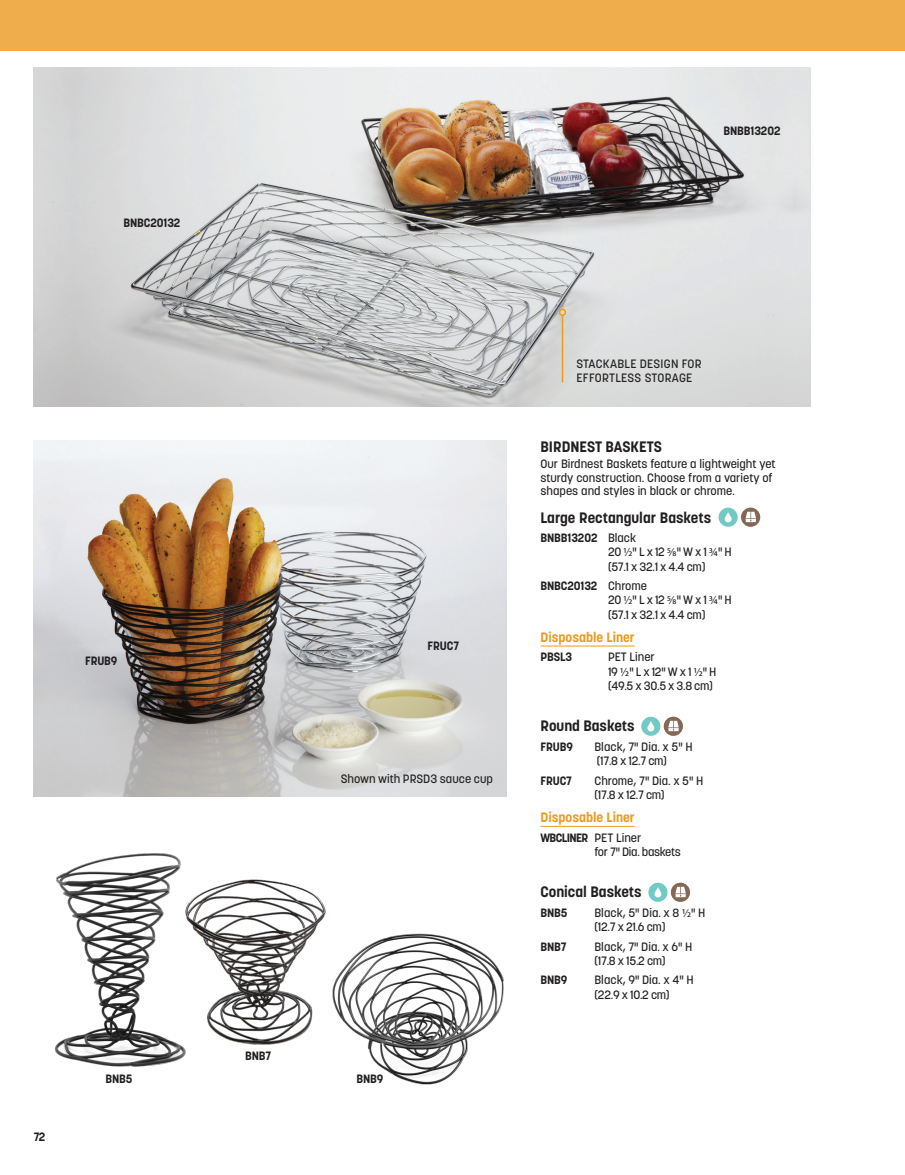
<style>
.page{position:relative;width:905px;height:1175px;background:#fff}
.page>*{position:absolute;margin:0;border:0;box-sizing:border-box;transform-origin:0 0}
.product-family{font:700 15px "Korolev";color:#231f20}
.product-name{font:700 15px "Korolev";color:#231f20}
.product-name-2{font:700 13.5px "Korolev";color:#eb9b1f}
.marketing-descriptio{font:500 12px/13.5px "Korolev";color:#231f20}
.line-2-indent_2{font:500 12px "Korolev";letter-spacing:-.025em;color:#231f20}
.line-1-indent_1{font:500 12px "Korolev";color:#231f20}
.line-2-indent_1{font:500 12px "Korolev";letter-spacing:-.025em;color:#231f20}
.line-1-indent_1-2{font:700 12px "Korolev";letter-spacing:-.01em;color:#231f20}
.marketing-descriptio-2{font:500 12px/14.2px "Korolev";letter-spacing:.025em;color:#231f20}
.line-1-indent_2{font:700 12px "Korolev";letter-spacing:-.01em;color:#231f20}
.line-1-indent_1-3{font:700 12px "Korolev";letter-spacing:-.05em;color:#231f20}
.line-1-indent_2-2{font:500 12px "Korolev";color:#231f20}
.s1{font-weight:500}
.s2{font-family:"Myriad Pro";font-weight:400}
</style>
<div class="page">
<img style="left:34px;top:68px;width:776px;height:339px">
<img style="left:54px;top:853px;width:127px;height:214px">
<img style="left:34px;top:440px;width:472px;height:356px">
<img style="left:179px;top:863px;width:147px;height:197px">
<img style="left:306px;top:918px;width:198px;height:167px">
<div style="left:0;top:0;width:904px;height:51px;background:#f0ad4c"></div>
<hr style="left:561px;top:309px;width:2px;height:73px;background:#eb9b1f">
<div style="left:559px;top:309px;width:7px;height:7px;border:2px solid #eb9b1f;border-radius:50%"></div>
<hr style="left:540px;top:645px;width:94px;height:1px;background:#eb9b1f">
<hr style="left:540px;top:826px;width:94px;height:1px;background:#eb9b1f">
<svg style="left:741px;top:507px;width:19px;height:20px"></svg>
<svg style="left:745px;top:512px;width:11px;height:10px"></svg>
<div style="left:718px;top:507px;width:19px;height:20px;background:#72cac5;border-radius:50%"></div>
<svg style="left:724px;top:512px;width:7px;height:11px"></svg>
<svg style="left:663px;top:716px;width:20px;height:20px"></svg>
<svg style="left:668px;top:720px;width:10px;height:11px"></svg>
<div style="left:641px;top:716px;width:19px;height:20px;background:#72cac5;border-radius:50%"></div>
<svg style="left:647px;top:721px;width:7px;height:10px"></svg>
<svg style="left:670px;top:882px;width:20px;height:20px"></svg>
<svg style="left:675px;top:886px;width:11px;height:11px"></svg>
<div style="left:648px;top:882px;width:19px;height:19px;background:#72cac5;border-radius:50%"></div>
<svg style="left:654px;top:887px;width:7px;height:10px"></svg>
<p class="line-1-indent_1-2" style="left:123px;top:215px;width:58px">BNBC20132</p>
<p class="line-1-indent_1-2" style="left:723px;top:123px;width:59px">BNBB13202</p>
<p class="line-1-indent_1-2" style="left:85px;top:653px;width:34px">FRUB9</p>
<p class="line-1-indent_1-2" style="left:427px;top:638px;width:33px">FRUC7</p>
<p class="marketing-descriptio" style="left:341px;top:772px;width:154px">Shown with PRSD3 sauce cup</p>
<p class="line-1-indent_1-2" style="left:34px;top:1129px;width:13px">72</p>
<p class="line-1-indent_1-2" style="left:245px;top:1048px;width:28px">BNB7</p>
<p class="line-1-indent_1-2" style="left:105px;top:1071px;width:29px">BNB5</p>
<p class="line-1-indent_1-2" style="left:356px;top:1071px;width:28px">BNB9</p>
<p class="marketing-descriptio-2" style="left:576px;top:357px;width:127px">STACKABLE DESIGN FOR<br>EFFORTLESS STORAGE</p>
<p class="product-family" style="left:540px;top:437px;width:123px">BIRDNEST BASKETS</p>
<p class="marketing-descriptio" style="left:540px;top:457px;width:237px">Our Birdnest Baskets feature a lightweight yet sturdy construction. Choose from a variety of shapes and styles in black or chrome.</p>
<p class="product-name" style="left:540px;top:508px;width:172px">Large Rectangular Baskets</p>
<p class="line-1-indent_2" style="left:540px;top:530px;width:97px">BNBB13202 <span class="s1">Black</span></p>
<p class="line-2-indent_2" style="left:608px;top:544px;width:125px">20 <span class="s2">1/2</span>" L x 12 <span class="s2">5/8</span>" W x 1 <span class="s2">3/4</span>" H</p>
<p class="line-2-indent_2" style="left:608px;top:559px;width:99px">(57.1 x 32.1 x 4.4 cm)</p>
<p class="line-1-indent_2" style="left:540px;top:578px;width:108px">BNBC20132 <span class="s1">Chrome</span></p>
<p class="line-2-indent_2" style="left:608px;top:592px;width:125px">20 <span class="s2">1/2</span>" L x 12 <span class="s2">5/8</span>" W x 1 <span class="s2">3/4</span>" H</p>
<p class="line-2-indent_2" style="left:608px;top:607px;width:99px">(57.1 x 32.1 x 4.4 cm)</p>
<p class="product-name-2" style="left:540px;top:628px;width:96px">Disposable Liner</p>
<p class="line-1-indent_2" style="left:540px;top:649px;width:33px">PBSL3</p>
<p class="line-1-indent_2-2" style="left:608px;top:649px;width:48px">PET Liner</p>
<p class="line-2-indent_2" style="left:608px;top:664px;width:110px">19 <span class="s2">1/2</span>" L x 12" W x 1 <span class="s2">1/2</span>" H</p>
<p class="line-2-indent_2" style="left:608px;top:678px;width:106px">(49.5 x 30.5 x 3.8 cm)</p>
<p class="product-family" style="left:540px;top:716px;width:96px">Round Baskets</p>
<p class="line-1-indent_1-2" style="left:540px;top:739px;width:34px">FRUB9</p>
<p class="line-1-indent_1" style="left:594px;top:739px;width:100px">Black, 7" Dia. x 5" H</p>
<p class="line-2-indent_1" style="left:597px;top:753px;width:72px">(17.8 x 12.7 cm)</p>
<p class="line-1-indent_1-2" style="left:540px;top:773px;width:33px">FRUC7</p>
<p class="line-1-indent_1" style="left:594px;top:773px;width:110px">Chrome, 7" Dia. x 5" H</p>
<p class="line-2-indent_1" style="left:594px;top:787px;width:72px">(17.8 x 12.7 cm)</p>
<p class="product-name-2" style="left:540px;top:809px;width:96px">Disposable Liner</p>
<p class="line-1-indent_1-3" style="left:540px;top:830px;width:102px">WBCLINER <span class="s1">PET Liner</span></p>
<p class="line-2-indent_1" style="left:594px;top:844px;width:88px">for 7" Dia. baskets</p>
<p class="product-family" style="left:540px;top:882px;width:103px">Conical Baskets</p>
<p class="line-1-indent_1-2" style="left:540px;top:905px;width:29px">BNB5</p>
<p class="line-1-indent_1" style="left:594px;top:905px;width:112px">Black, 5" Dia. x 8 <span class="s2">1/2</span>" H</p>
<p class="line-2-indent_1" style="left:594px;top:919px;width:72px">(12.7 x 21.6 cm)</p>
<p class="line-1-indent_1-2" style="left:540px;top:938px;width:28px">BNB7</p>
<p class="line-1-indent_1" style="left:594px;top:938px;width:99px">Black, 7" Dia. x 6" H</p>
<p class="line-2-indent_1" style="left:594px;top:953px;width:73px">(17.8 x 15.2 cm)</p>
<p class="line-1-indent_1-2" style="left:540px;top:972px;width:28px">BNB9</p>
<p class="line-1-indent_1" style="left:594px;top:972px;width:101px">Black, 9" Dia. x 4" H</p>
<p class="line-2-indent_1" style="left:594px;top:986px;width:77px">(22.9 x 10.2 cm)</p>
</div>
